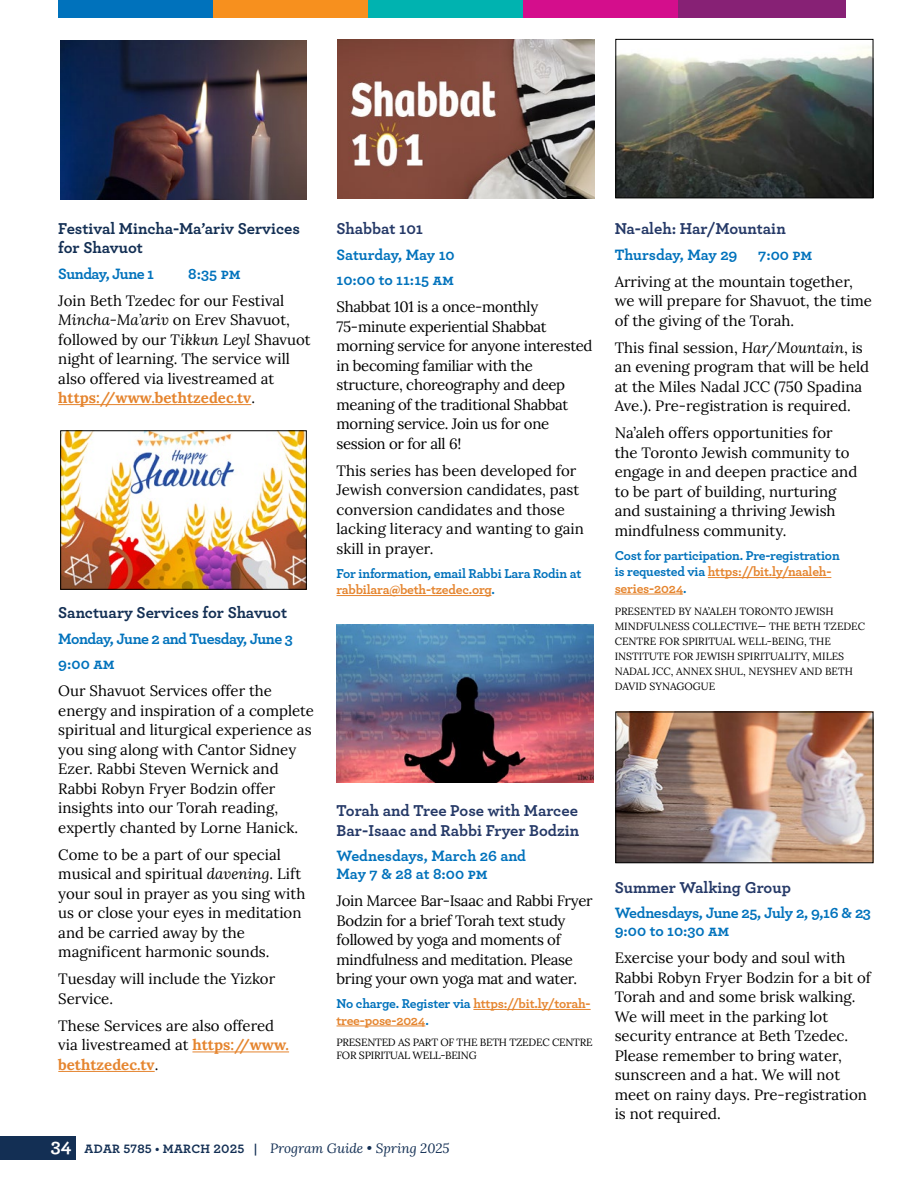
<style>
.page{position:relative;width:918px;height:1188px;background:#fff}
.page>*{position:absolute;margin:0;border:0;box-sizing:border-box;transform-origin:0 0}
.t1{font:700 16.5px/19.5px "Archer";color:#253967}
.t2{font:700 16.5px/18.9px "Archer";color:#132f54}
.t3{font:700 15.75px/18px "Archer";letter-spacing:-.015em;color:#0072bc}
.t4{font:700 15.75px/25.5px "Archer";letter-spacing:-.035em;color:#0072bc}
.t5{font:15px/19.5px "Lora";color:#000}
.t6{font:15px/19.5px "Lora";letter-spacing:-.02em;color:#000}
.t7{font:700 13.5px/16.5px "Archer";letter-spacing:-.015em;color:#0072bc}
.t8{font:700 13.5px/16.5px "Archer";letter-spacing:-.015em;color:#e5852f}
.t9{font:italic 13.5px "Lora";color:#132f54}
.t10{font:10.5px/15px "Lora";color:#000}
.t11{font:10.5px/13.5px "Lora";letter-spacing:-.02em;color:#000}
.s1{font-style:italic}
.s2{font-weight:700;color:#e5852f}
.s3{color:#e5852f}
.s4{color:#0072bc}
.s5{font-family:"Archer";font-weight:700;font-style:normal;font-size:19.5px;color:#fff}
.s6{font-family:"Archer";font-weight:700;font-style:normal;font-size:12.75px}
</style>
<div class="page">
<hr style="left:58px;top:404px;width:193px;height:1px;background:#e5852f">
<hr style="left:192px;top:1052px;width:97px;height:1px;background:#e5852f">
<hr style="left:58px;top:1071px;width:97px;height:1px;background:#e5852f">
<hr style="left:337px;top:595px;width:154px;height:1px;background:#e5852f">
<hr style="left:473px;top:1009px;width:118px;height:1px;background:#e5852f">
<hr style="left:337px;top:1026px;width:88px;height:1px;background:#e5852f">
<hr style="left:708px;top:577px;width:123px;height:1px;background:#e5852f">
<hr style="left:615px;top:594px;width:68px;height:1px;background:#e5852f">
<div style="left:59px;top:0;width:167px;height:18px;background:#0072bc"></div>
<div style="left:214px;top:0;width:167px;height:18px;background:#f7901e"></div>
<div style="left:368px;top:0;width:168px;height:18px;background:#00b3b0"></div>
<div style="left:523px;top:0;width:168px;height:18px;background:#d40e8c"></div>
<div style="left:678px;top:0;width:168px;height:18px;background:#872175"></div>
<img style="left:62px;top:433px;width:243px;height:155px">
<div style="left:60px;top:431px;width:247px;height:159px;border:1px solid #000"></div>
<img style="left:61px;top:40px;width:246px;height:159px">
<div style="left:0;top:1136px;width:76px;height:23px;background:#132f54"></div>
<img style="left:338px;top:40px;width:257px;height:159px">
<img style="left:618px;top:46px;width:253px;height:150px">
<div style="left:616px;top:39px;width:257px;height:159px;border:1px solid #000"></div>
<img style="left:618px;top:714px;width:253px;height:147px">
<div style="left:616px;top:712px;width:257px;height:151px;border:1px solid #000"></div>
<img style="left:336px;top:624px;width:258px;height:159px">
<p class="t2" style="left:58px;top:218px;width:243px">Festival Mincha-Ma’ariv Services for Shavuot</p>
<p class="t3" style="left:58px;top:263px;width:97px">Sunday, June 1</p>
<p class="t3" style="left:188px;top:263px;width:54px">8:35 pm</p>
<p class="t5" style="left:58px;top:290px;width:254px">Join Beth Tzedec for our Festival <span class="s1">Mincha-Ma’ariv</span> on Erev Shavuot, followed by our <span class="s1">Tikkun Leyl</span> Shavuot night of learning. The service will also offered via livestreamed at <span class="s2">https://www.bethtzedec.tv</span>.</p>
<p class="t2" style="left:58px;top:602px;width:230px">Sanctuary Services for Shavuot</p>
<p class="t4" style="left:58px;top:625px;width:236px">Monday, June 2 and Tuesday, June 3<br>9:00 am</p>
<p class="t5" style="left:58px;top:680px;width:257px">Our Shavuot Services offer the energy and inspiration of a complete spiritual and liturgical experience as you sing along with Cantor Sidney Ezer. Rabbi Steven Wernick and Rabbi Robyn Fryer Bodzin offer insights into our Torah reading, expertly chanted by Lorne Hanick.</p>
<p class="t5" style="left:58px;top:844px;width:249px">Come to be a part of our special musical and spiritual <span class="s1">davening</span>. Lift your soul in prayer as you sing with us or close your eyes in meditation and be carried away by the magnificent harmonic sounds.</p>
<p class="t5" style="left:58px;top:968px;width:218px">Tuesday will include the Yizkor<br>Service.</p>
<p class="t5" style="left:58px;top:1015px;width:232px">These Services are also offered via livestreamed at <span class="s2">https://www. bethtzedec.tv</span>.</p>
<p class="t1" style="left:337px;top:218px;width:88px">Shabbat 101</p>
<p class="t3" style="left:337px;top:241px;width:120px;line-height:25.5px">Saturday, May 10<br>10:00 to 11:15 am</p>
<p class="t6" style="left:337px;top:296px;width:258px">Shabbat 101 is a once-monthly<br>75-minute experiential Shabbat morning service for anyone interested in becoming familiar with the structure, choreography and deep meaning of the traditional Shabbat morning service. Join us for one session or for all 6!</p>
<p class="t5" style="left:337px;top:460px;width:249px">This series has been developed for<br>Jewish conversion candidates, past conversion candidates and those lacking literacy and wanting to gain skill in prayer.</p>
<p class="t7" style="left:337px;top:564px;width:246px">For information, email Rabbi Lara Rodin at <span class="s3">rabbilara@beth-tzedec.org</span>.</p>
<p class="t1" style="left:337px;top:800px;width:244px">Torah and Tree Pose with Marcee<br>Bar-Isaac and Rabbi Fryer Bodzin</p>
<p class="t3" style="left:337px;top:846px;width:191px">Wednesdays, March 26 and<br>May 7 &amp; 28 at 8:00 pm</p>
<p class="t6" style="left:337px;top:890px;width:258px">Join Marcee Bar-Isaac and Rabbi Fryer Bodzin for a brief Torah text study followed by yoga and moments of mindfulness and meditation. Please bring your own yoga mat and water.</p>
<p class="t8" style="left:337px;top:994px;width:256px"><span class="s4">No charge. Register via</span> https://bit.ly/torah&shy;tree-pose-2024<span class="s4">.</span></p>
<p class="t11" style="left:337px;top:1034px;width:258px">PRESENTED AS PART OF THE BETH TZEDEC CENTRE<br>FOR SPIRITUAL WELL-BEING</p>
<p class="t9" style="left:51px;top:1139px;width:400px"><span class="s5">34</span> <span class="s6">ADAR 5785 • MARCH 2025 |</span> Program Guide • Spring 2025</p>
<p class="t1" style="left:615px;top:218px;width:173px">Na-aleh: Har/Mountain</p>
<p class="t3" style="left:615px;top:244px;width:124px">Thursday, May 29</p>
<p class="t3" style="left:758px;top:244px;width:56px">7:00 pm</p>
<p class="t5" style="left:615px;top:271px;width:259px">Arriving at the mountain together, we will prepare for Shavuot, the time of the giving of the Torah.</p>
<p class="t5" style="left:615px;top:337px;width:256px">This final session, <span class="s1">Har/Mountain</span>, is an evening program that will be held at the Miles Nadal JCC (750 Spadina Ave.). Pre-registration is required.</p>
<p class="t5" style="left:615px;top:422px;width:244px">Na’aleh offers opportunities for the Toronto Jewish community to engage in and deepen practice and to be part of building, nurturing and sustaining a thriving Jewish mindfulness community.</p>
<p class="t7" style="left:615px;top:546px;width:227px">Cost for participation. Pre-registration is requested via <span class="s3">https://bit.ly/naaleh&shy;series-2024</span>.</p>
<p class="t10" style="left:615px;top:603px;width:252px">PRESENTED BY NA’ALEH TORONTO JEWISH MINDFULNESS COLLECTIVE— THE BETH TZEDEC CENTRE FOR SPIRITUAL WELL-BEING, THE INSTITUTE FOR JEWISH SPIRITUALITY, MILES NADAL JCC, ANNEX SHUL, NEYSHEV AND BETH DAVID SYNAGOGUE</p>
<p class="t1" style="left:615px;top:876px;width:178px">Summer Walking Group</p>
<p class="t3" style="left:615px;top:903px;width:258px">Wednesdays, June 25, July 2, 9,16 &amp; 23<br>9:00 to 10:30 am</p>
<p class="t5" style="left:615px;top:947px;width:258px">Exercise your body and soul with<br>Rabbi Robyn Fryer Bodzin for a bit of<br>Torah and and some brisk walking.<br>We will meet in the parking lot security entrance at Beth Tzedec.<br>Please remember to bring water, sunscreen and a hat. We will not meet on rainy days. Pre-registration is not required.</p>
</div>
